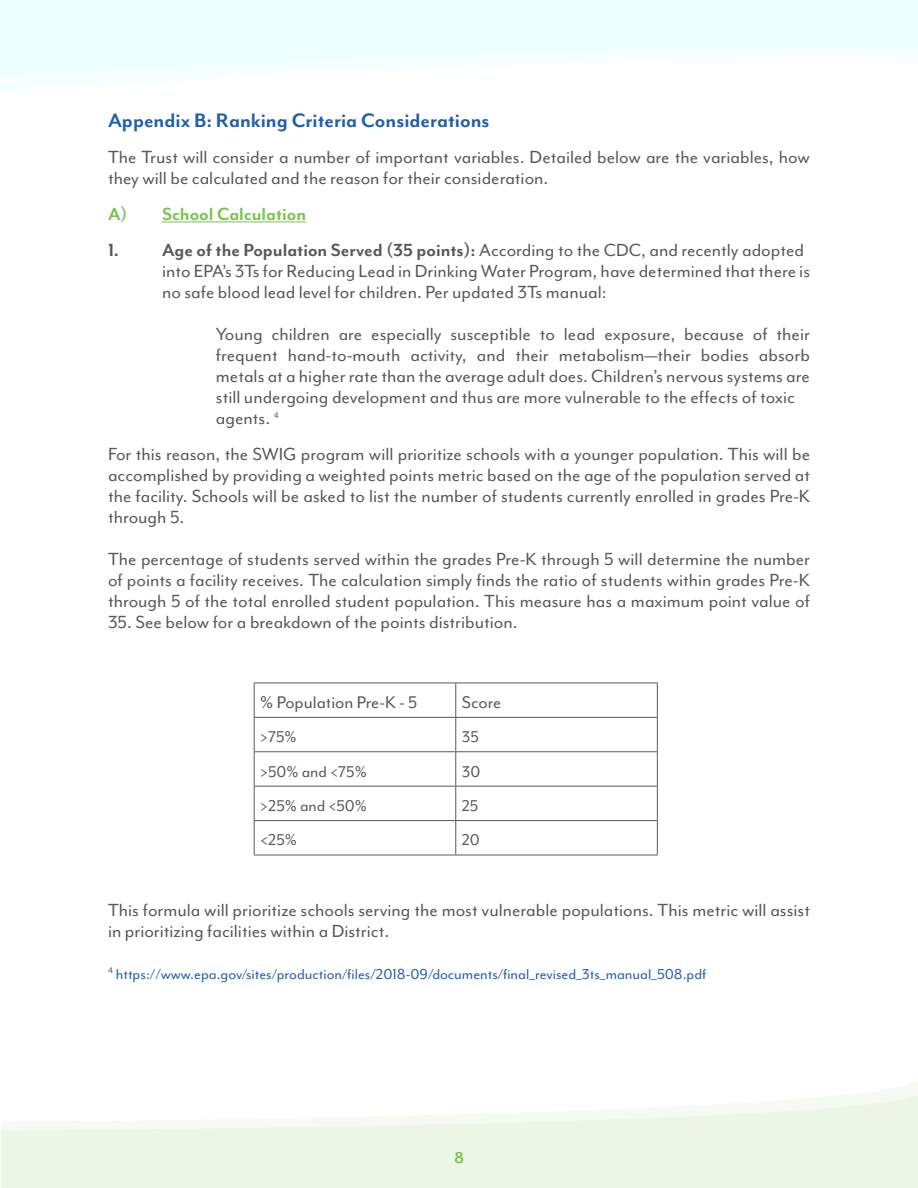
<style>
.page{position:relative;width:918px;height:1188px;background:#fff}
.page>*{position:absolute;margin:0;border:0;box-sizing:border-box;transform-origin:0 0}
.t1{font:700 22.5px "Mr Eaves Mod OT";color:#1f5fac}
.t2{font:20.25px/21px "Mr Eaves Mod OT";color:#56585a}
.t3{font:700 20.25px "Mr Eaves Mod OT";color:#7bc24e}
.t4{font:19.5px "Mr Eaves Mod OT";color:#56585a}
.t5{font:18px "Mr Eaves Mod OT";color:#56585a}
.t6{font:700 18px "Mr Eaves Mod OT";color:#7bc24e}
.t7{font:16.5px "Mr Eaves Mod OT";color:#1f5fac}
.s1{font-weight:700}
</style>
<div class="page">
<svg style="left:0;top:0;width:918px;height:77px;fill:#edffff"></svg>
<hr style="left:162px;top:222px;width:144px;height:1px;background:#7bc24e">
<hr style="left:254px;top:718px;width:1px;height:33px;background:#56585a">
<hr style="left:455px;top:718px;width:1px;height:33px;background:#56585a">
<hr style="left:657px;top:718px;width:1px;height:33px;background:#56585a">
<hr style="left:254px;top:751px;width:202px;height:1px;background:#56585a">
<hr style="left:254px;top:752px;width:1px;height:34px;background:#56585a">
<hr style="left:456px;top:751px;width:202px;height:1px;background:#56585a">
<hr style="left:455px;top:752px;width:1px;height:34px;background:#56585a">
<hr style="left:657px;top:752px;width:1px;height:34px;background:#56585a">
<hr style="left:254px;top:786px;width:202px;height:1px;background:#56585a">
<hr style="left:254px;top:787px;width:1px;height:33px;background:#56585a">
<hr style="left:456px;top:786px;width:202px;height:1px;background:#56585a">
<hr style="left:455px;top:787px;width:1px;height:33px;background:#56585a">
<hr style="left:657px;top:787px;width:1px;height:33px;background:#56585a">
<hr style="left:254px;top:820px;width:202px;height:1px;background:#56585a">
<hr style="left:254px;top:821px;width:1px;height:34px;background:#56585a">
<hr style="left:456px;top:820px;width:202px;height:1px;background:#56585a">
<hr style="left:455px;top:821px;width:1px;height:34px;background:#56585a">
<hr style="left:657px;top:821px;width:1px;height:34px;background:#56585a">
<hr style="left:254px;top:855px;width:202px;height:1px;background:#56585a">
<hr style="left:456px;top:855px;width:202px;height:1px;background:#56585a">
<hr style="left:254px;top:683px;width:202px;height:1px;background:#56585a">
<hr style="left:254px;top:683px;width:1px;height:34px;background:#56585a">
<hr style="left:456px;top:683px;width:202px;height:1px;background:#56585a">
<hr style="left:455px;top:683px;width:1px;height:34px;background:#56585a">
<hr style="left:657px;top:683px;width:1px;height:34px;background:#56585a">
<hr style="left:254px;top:717px;width:202px;height:1px;background:#56585a">
<hr style="left:456px;top:717px;width:202px;height:1px;background:#56585a">
<p class="t1" style="left:108px;top:108px;width:383px">Appendix B: Ranking Criteria Considerations</p>
<p class="t2" style="left:108px;top:147px;width:703px">The Trust will consider a number of important variables. Detailed below are the variables, how they will be calculated and the reason for their consideration.</p>
<p class="t3" style="left:108px;top:203px;width:200px">A) School Calculation</p>
<p class="t2" style="left:162px;top:240px;width:650px;text-indent:-54px"><span class="s1">1. Age of the Population Served (35 points):</span> According to the CDC, and recently adopted into EPA’s 3Ts for Reducing Lead in Drinking Water Program, have determined that there is no safe blood lead level for children. Per updated 3Ts manual:</p>
<p class="t2" style="left:216px;top:324px;width:596px">Young children are especially susceptible to lead exposure, because of their frequent hand-to-mouth activity, and their metabolism—their bodies absorb metals at a higher rate than the average adult does. Children’s nervous systems are still undergoing development and thus are more vulnerable to the effects of toxic agents. <sup>4</sup></p>
<p class="t2" style="left:108px;top:444px;width:704px;text-align:justify">For this reason, the SWIG program will prioritize schools with a younger population. This will be accomplished by providing a weighted points metric based on the age of the population served at the facility. Schools will be asked to list the number of students currently enrolled in grades Pre-K through 5.</p>
<p class="t2" style="left:108px;top:549px;width:704px;text-align:justify">The percentage of students served within the grades Pre-K through 5 will determine the number of points a facility receives. The calculation simply finds the ratio of students within grades Pre-K through 5 of the total enrolled student population. This measure has a maximum point value of</p>
<p class="t2" style="left:108px;top:612px;width:411px">35. See below for a breakdown of the points distribution.</p>
<p class="t4" style="left:260px;top:692px;width:159px">% Population Pre-K - 5</p>
<p class="t4" style="left:462px;top:692px;width:41px">Score</p>
<p class="t5" style="left:260px;top:727px;width:38px">&gt;75%</p>
<p class="t5" style="left:462px;top:727px;width:19px">35</p>
<p class="t5" style="left:260px;top:761px;width:108px">&gt;50% and &lt;75%</p>
<p class="t5" style="left:462px;top:761px;width:20px">30</p>
<p class="t5" style="left:260px;top:796px;width:108px">&gt;25% and &lt;50%</p>
<p class="t5" style="left:462px;top:796px;width:18px">25</p>
<p class="t5" style="left:260px;top:830px;width:38px">&lt;25%</p>
<p class="t5" style="left:462px;top:830px;width:20px">20</p>
<p class="t2" style="left:108px;top:899px;width:704px">This formula will prioritize schools serving the most vulnerable populations. This metric will assist in prioritizing facilities within a District.</p>
<p class="t7" style="left:108px;top:965px;width:600px"><sup>4</sup> https://www.epa.gov/sites/production/files/2018-09/documents/final_revised_3ts_manual_508.pdf</p>
<p class="t6" style="left:454px;top:1148px;width:11px">8</p>
</div>
